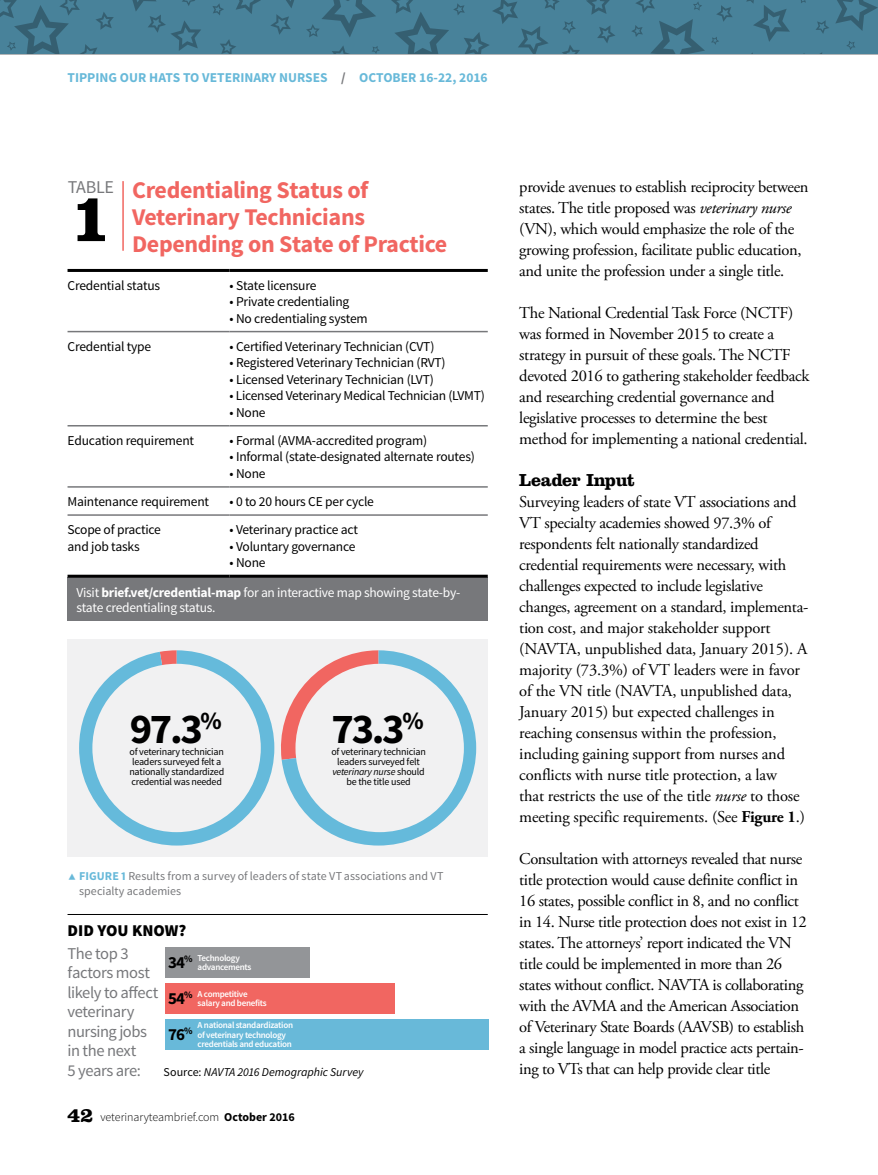
<style>
.page{position:relative;width:878px;height:1175px;background:#fff}
.page>*{position:absolute;margin:0;border:0;box-sizing:border-box;transform-origin:0 0}
.Capsules_Source{font:700 70.5px "Clarendon LT Std";color:#000}
.t1{font:700 42.45px "Source Sans Pro";color:#000}
.Table_header{font:700 24px/27px "Source Sans Pro";letter-spacing:-.015em;color:#f16661}
.Ahead_Clarendon{font:700 18px "Clarendon LT Std";letter-spacing:-.025em;color:#000}
.Capsules_Source-2{font:18px "Source Sans Pro";letter-spacing:-.015em;color:#77787b}
.t2{font:700 16.95px/36.3px "Source Sans Pro";color:#000}
.Body_copy_Adobe_Gara{font:16.5px/21px "Adobe Garamond Pro";letter-spacing:-.02em;color:#000}
.Larger_title_Clarend{font:16.5px/19.5px "Source Sans Pro";letter-spacing:-.025em;color:#77787b}
.t3{font:900 16.5px "Source Sans Pro";color:#000}
.Table_body_copy{font:13.5px/16.5px "Source Sans Pro";letter-spacing:-.015em;color:#000}
.Table_body_copy-2{font:13.5px/15px "Source Sans Pro";letter-spacing:-.02em;color:#fff}
.t4{font:700 13.5px "Source Sans Pro";color:#68b9d9}
.Figure_Caption{font:12px/15px "Source Sans Pro";color:#77787b}
.t5{font:300 12px "Source Sans Pro";color:#000}
.Footnote{font:italic 12px "Source Sans Pro";color:#000}
.t6{font:10.05px/10.1px "Source Sans Pro";letter-spacing:-.02em;color:#000}
.t7{font:600 9px/9px "Source Sans Pro";letter-spacing:-.035em;color:#fff}
.s1{color:#77787b}
.s2{font-weight:700}
.s3{font-style:italic}
.s4{font-weight:700;color:#68b9d9}
.s5{font-weight:700;font-size:16.95px;color:#000}
.s6{font-weight:700;font-size:9.9px;color:#000}
.s7{font-style:normal}
.s8{font-family:"Clarendon LT Std";font-weight:700;font-size:21px}
</style>
<div class="page">
<div style="left:68px;top:577px;width:420px;height:44px;background:#77787b"></div>
<div style="left:68px;top:638px;width:420px;height:218px;background:#f1f1f2"></div>
<svg style="left:79px;top:650px;width:397px;height:195px"></svg>
<hr style="left:68px;top:269px;width:162px;height:3px;background:#000">
<hr style="left:230px;top:269px;width:258px;height:3px;background:#000">
<hr style="left:68px;top:425px;width:162px;height:1px;background:#77787b">
<hr style="left:230px;top:425px;width:258px;height:1px;background:#77787b">
<hr style="left:68px;top:486px;width:162px;height:1px;background:#77787b">
<hr style="left:230px;top:486px;width:258px;height:1px;background:#77787b">
<hr style="left:68px;top:514px;width:162px;height:2px;background:#77787b">
<hr style="left:230px;top:514px;width:258px;height:2px;background:#77787b">
<hr style="left:68px;top:331px;width:162px;height:1px;background:#77787b">
<hr style="left:230px;top:331px;width:258px;height:1px;background:#77787b">
<hr style="left:68px;top:574px;width:162px;height:3px;background:#000">
<hr style="left:230px;top:574px;width:258px;height:3px;background:#000">
<hr style="left:122px;top:181px;width:2px;height:70px;background:#f16661">
<div style="left:0;top:0;width:878px;height:54px;background:#48829a"></div>
<svg style="left:236px;top:0;width:25px;height:14px"></svg>
<svg style="left:597px;top:25px;width:18px;height:18px"></svg>
<svg style="left:650px;top:19px;width:55px;height:35px"></svg>
<svg style="left:332px;top:46px;width:18px;height:8px"></svg>
<svg style="left:746px;top:0;width:44px;height:42px"></svg>
<svg style="left:132px;top:0;width:69px;height:51px"></svg>
<svg style="left:716px;top:5px;width:16px;height:17px"></svg>
<svg style="left:220px;top:39px;width:16px;height:15px"></svg>
<svg style="left:816px;top:0;width:61px;height:34px"></svg>
<svg style="left:846px;top:41px;width:9px;height:9px"></svg>
<svg style="left:693px;top:2px;width:9px;height:9px"></svg>
<svg style="left:711px;top:37px;width:8px;height:8px"></svg>
<svg style="left:635px;top:0;width:20px;height:13px"></svg>
<svg style="left:586px;top:0;width:24px;height:15px"></svg>
<svg style="left:631px;top:25px;width:12px;height:12px"></svg>
<svg style="left:271px;top:0;width:105px;height:37px"></svg>
<svg style="left:212px;top:3px;width:12px;height:12px"></svg>
<svg style="left:391px;top:0;width:189px;height:54px"></svg>
<svg style="left:372px;top:46px;width:8px;height:8px"></svg>
<svg style="left:0;top:0;width:114px;height:54px"></svg>
<div style="left:165px;top:1019px;width:323px;height:31px;background:#68b9d9"></div>
<div style="left:165px;top:983px;width:230px;height:30px;background:#f16661"></div>
<div style="left:165px;top:947px;width:144px;height:30px;background:#939598"></div>
<hr style="left:68px;top:914px;width:420px;height:1px;background:#000">
<p class="t4" style="left:68px;top:69px;width:421px">TIPPING OUR HATS TO VETERINARY NURSES <span class="s1">/</span> OCTOBER 16-22, 2016</p>
<p class="Capsules_Source-2" style="left:68px;top:176px;width:48px">TABLE</p>
<p class="Capsules_Source" style="left:69px;top:175px;width:45px">1</p>
<p class="Table_header" style="left:132px;top:177px;width:317px">Credentialing Status of<br>Veterinary Technicians<br>Depending on State of Practice</p>
<p class="Table_body_copy" style="left:68px;top:277px;width:94px">Credential status</p>
<p class="Table_body_copy" style="left:230px;top:277px;width:88px">• State licensure</p>
<p class="Table_body_copy" style="left:230px;top:293px;width:121px">• Private credentialing</p>
<p class="Table_body_copy" style="left:230px;top:310px;width:140px">• No credentialing system</p>
<p class="Table_body_copy" style="left:68px;top:338px;width:85px">Credential type</p>
<p class="Table_body_copy" style="left:230px;top:338px;width:206px">• Certified Veterinary Technician (CVT)</p>
<p class="Table_body_copy" style="left:230px;top:355px;width:217px">• Registered Veterinary Technician (RVT)</p>
<p class="Table_body_copy" style="left:230px;top:371px;width:206px">• Licensed Veterinary Technician (LVT)</p>
<p class="Table_body_copy" style="left:230px;top:388px;width:257px">• Licensed Veterinary Medical Technician (LVMT)</p>
<p class="Table_body_copy" style="left:230px;top:404px;width:37px">• None</p>
<p class="Table_body_copy" style="left:68px;top:432px;width:128px">Education requirement</p>
<p class="Table_body_copy" style="left:230px;top:432px;width:199px">• Formal (AVMA-accredited program)</p>
<p class="Table_body_copy" style="left:230px;top:449px;width:247px">• Informal (state-designated alternate routes)</p>
<p class="Table_body_copy" style="left:230px;top:465px;width:37px">• None</p>
<p class="Table_body_copy" style="left:68px;top:493px;width:143px">Maintenance requirement</p>
<p class="Table_body_copy" style="left:230px;top:493px;width:146px">• 0 to 20 hours CE per cycle</p>
<p class="Table_body_copy" style="left:68px;top:521px;width:95px">Scope of practice and job tasks</p>
<p class="Table_body_copy" style="left:230px;top:521px;width:130px">• Veterinary practice act</p>
<p class="Table_body_copy" style="left:230px;top:538px;width:127px">• Voluntary governance</p>
<p class="Table_body_copy" style="left:230px;top:554px;width:37px">• None</p>
<p class="Table_body_copy-2" style="left:76px;top:585px;width:385px">Visit <span class="s2">brief.vet/credential-map</span> for an interactive map showing state-by&shy;state credentialing status.</p>
<p class="t1" style="left:130px;top:701px;width:93px">97.3<sup>%</sup></p>
<p class="t6" style="left:129px;top:747px;width:96px">of veterinary technician leaders surveyed felt a nationally standardized credential was needed</p>
<p class="t1" style="left:331px;top:701px;width:93px">73.3<sup>%</sup></p>
<p class="t6" style="left:331px;top:747px;width:96px;text-align:center">of veterinary technician leaders surveyed felt <span class="s3">veterinary nurse</span> should be the title used</p>
<p class="Figure_Caption" style="left:79px;top:869px;width:366px"><span class="s4">FIGURE 1</span> Results from a survey of leaders of state VT associations and VT specialty academies</p>
<p class="t3" style="left:68px;top:920px;width:120px">DID YOU KNOW?</p>
<p class="t7" style="left:198px;top:954px;width:55px;text-indent:-29px"><span class="s5">34</span><span class="s6">%</span> Technology advancements</p>
<p class="t7" style="left:198px;top:989px;width:71px">A competitive salary and benefits</p>
<p class="t7" style="left:198px;top:1021px;width:97px">A national standardization of veterinary technology credentials and education</p>
<p class="Larger_title_Clarend" style="left:68px;top:944px;width:92px">The top 3 factors most likely to affect veterinary nursing jobs in the next<br>5 years are:</p>
<p class="t2" style="left:168px;top:980px;width:26px">54<sup>%<br></sup>76<sup>%</sup></p>
<p class="Footnote" style="left:164px;top:1064px;width:201px"><span class="s7">Source:</span> NAVTA 2016 Demographic Survey</p>
<p class="t5" style="left:68px;top:1109px;width:229px"><span class="s8">42</span> veterinaryteambrief.com <span class="s2">October 2016</span></p>
<p class="Body_copy_Adobe_Gara" style="left:519px;top:177px;width:291px">provide avenues to establish reciprocity between states. The title proposed was <span class="s3">veterinary nurse </span>(VN), which would emphasize the role of the growing profession, facilitate public education, and unite the profession under a single title.</p>
<p class="Body_copy_Adobe_Gara" style="left:519px;top:303px;width:291px">The National Credential Task Force (NCTF) was formed in November 2015 to create a strategy in pursuit of these goals. The NCTF devoted 2016 to gathering stakeholder feedback and researching credential governance and legislative processes to determine the best method for implementing a national credential.</p>
<p class="Ahead_Clarendon" style="left:519px;top:469px;width:117px">Leader Input</p>
<p class="Body_copy_Adobe_Gara" style="left:519px;top:492px;width:290px">Surveying leaders of state VT associations and VT specialty academies showed 97.3% of respondents felt nationally standardized credential requirements were necessary, with challenges expected to include legislative changes, agreement on a standard, implementa&shy;tion cost, and major stakeholder support (NAVTA, unpublished data, January 2015). A majority (73.3%) of VT leaders were in favor of the VN title (NAVTA, unpublished data, January 2015) but expected challenges in reaching consensus within the profession, including gaining support from nurses and conflicts with nurse title protection, a law<br>that restricts the use of the title <span class="s3">nurse</span> to those meeting specific requirements. (See <span class="s2">Figure 1</span>.)</p>
<p class="Body_copy_Adobe_Gara" style="left:519px;top:849px;width:289px">Consultation with attorneys revealed that nurse title protection would cause definite conflict in 16 states, possible conflict in 8, and no conflict in 14. Nurse title protection does not exist in 12 states. The attorneys’ report indicated the VN title could be implemented in more than 26 states without conflict. NAVTA is collaborating with the AVMA and the American Association of Veterinary State Boards (AAVSB) to establish a single language in model practice acts pertain&shy;ing to VTs that can help provide clear title</p>
</div>
